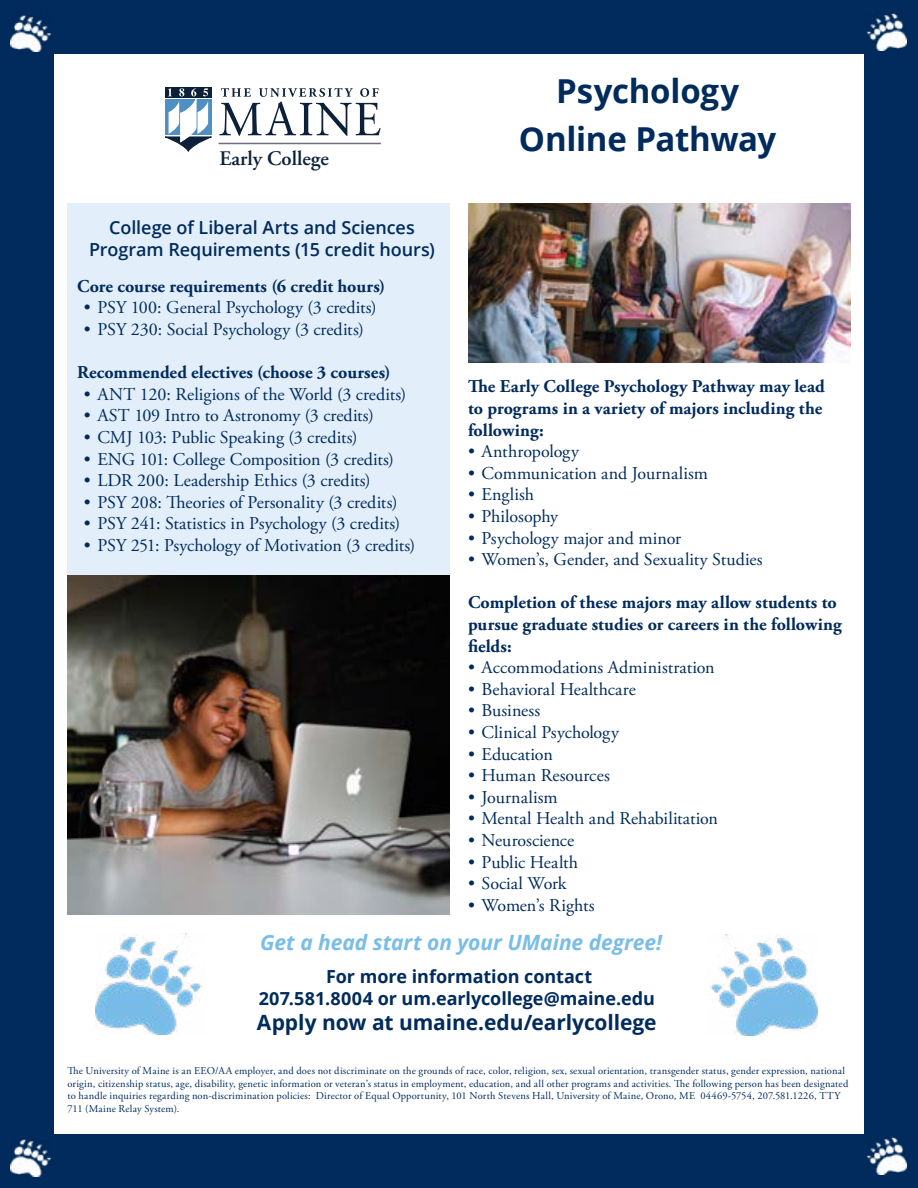
<style>
.page{position:relative;width:918px;height:1188px;background:#fff}
.page>*{position:absolute;margin:0;border:0;box-sizing:border-box;transform-origin:0 0}
.t1{font:700 33px/48px "Open Sans";letter-spacing:-.005em;color:#002b5c;text-align:center}
.t2{font:700 21px "Open Sans";letter-spacing:-.005em;color:#002b5c}
.t3{font:italic 700 21px "Open Sans";letter-spacing:-.005em;color:#79bde8}
.t4{font:600 20.7px "Adobe Garamond";color:#0c2039}
.t5{font:18px "Adobe Garamond Pro";color:#002b5c}
.t6{font:700 18px/21.6px "Adobe Garamond Pro";letter-spacing:.005em;color:#002b5c}
.t7{font:600 18px/21.6px "Open Sans";letter-spacing:-.005em;color:#002b5c;text-align:center}
.t8{font:700 18px/21.6px "Open Sans";letter-spacing:-.005em;color:#002b5c;text-align:center}
.t9{font:10.5px/12.6px "Adobe Garamond Pro";letter-spacing:.02em;color:#002b5c}
</style>
<div class="page">
<div style="left:0;top:1134px;width:918px;height:54px;background:#002b5c"></div>
<div style="left:0;top:0;width:54px;height:1188px;background:#002b5c"></div>
<div style="left:864px;top:0;width:54px;height:1188px;background:#002b5c"></div>
<div style="left:0;top:0;width:918px;height:54px;background:#002b5c"></div>
<img style="left:11px;top:14px;width:41px;height:38px">
<img style="left:11px;top:1138px;width:41px;height:38px">
<img style="left:866px;top:1137px;width:41px;height:37px">
<img style="left:866px;top:13px;width:41px;height:38px">
<img style="left:95px;top:934px;width:107px;height:101px">
<img style="left:710px;top:935px;width:107px;height:100px">
<div style="left:68px;top:203px;width:382px;height:708px;background:#e2eef9"></div>
<svg style="left:219px;top:88px;width:162px;height:48px"></svg>
<div style="left:165px;top:87px;width:46px;height:11px;background:#0c2039"></div>
<svg style="left:165px;top:88px;width:47px;height:63px"></svg>
<hr style="left:219px;top:143px;width:162px;height:1px;background:#6d6e80">
<img style="left:468px;top:203px;width:383px;height:160px">
<img style="left:68px;top:576px;width:382px;height:339px">
<p class="t4" style="left:219px;top:147px;width:111px">Early College</p>
<p class="t7" style="left:89px;top:217px;width:347px">College of Liberal Arts and Sciences<br>Program Requirements (15 credit hours)</p>
<p class="t6" style="left:77px;top:276px;width:310px">Core course requirements (6 credit hours)</p>
<p class="t5" style="left:84px;top:297px;width:294px">• PSY 100: General Psychology (3 credits)</p>
<p class="t5" style="left:84px;top:319px;width:281px">• PSY 230: Social Psychology (3 credits)</p>
<p class="t6" style="left:77px;top:362px;width:315px">Recommended electives (choose 3 courses)</p>
<p class="t5" style="left:84px;top:383px;width:324px">• ANT 120: Religions of the World (3 credits)</p>
<p class="t5" style="left:84px;top:405px;width:291px">• AST 109 Intro to Astronomy (3 credits)</p>
<p class="t5" style="left:84px;top:427px;width:275px">• CMJ 103: Public Speaking (3 credits)</p>
<p class="t5" style="left:84px;top:448px;width:312px">• ENG 101: College Composition (3 credits)</p>
<p class="t5" style="left:84px;top:470px;width:288px">• LDR 200: Leadership Ethics (3 credits)</p>
<p class="t5" style="left:84px;top:491px;width:315px">• PSY 208: Theories of Personality (3 credits)</p>
<p class="t5" style="left:84px;top:513px;width:318px">• PSY 241: Statistics in Psychology (3 credits)</p>
<p class="t5" style="left:84px;top:535px;width:333px">• PSY 251: Psychology of Motivation (3 credits)</p>
<h1 class="t1" style="left:519px;top:66px;width:259px">Psychology<br>Online Pathway</h1>
<p class="t6" style="left:468px;top:376px;width:358px">The Early College Psychology Pathway may lead to programs in a variety of majors including the following:</p>
<p class="t5" style="left:468px;top:441px;width:112px">• Anthropology</p>
<p class="t5" style="left:468px;top:462px;width:242px">• Communication and Journalism</p>
<p class="t5" style="left:468px;top:484px;width:68px">• English</p>
<p class="t5" style="left:468px;top:506px;width:92px">• Philosophy</p>
<p class="t5" style="left:468px;top:527px;width:215px">• Psychology major and minor</p>
<p class="t5" style="left:468px;top:549px;width:296px">• Women’s, Gender, and Sexuality Studies</p>
<p class="t6" style="left:468px;top:592px;width:375px">Completion of these majors may allow students to pursue graduate studies or careers in the following fields:</p>
<p class="t5" style="left:468px;top:657px;width:248px">• Accommodations Administration</p>
<p class="t5" style="left:468px;top:678px;width:169px">• Behavioral Healthcare</p>
<p class="t5" style="left:468px;top:700px;width:74px">• Business</p>
<p class="t5" style="left:468px;top:722px;width:152px">• Clinical Psychology</p>
<p class="t5" style="left:468px;top:743px;width:86px">• Education</p>
<p class="t5" style="left:468px;top:765px;width:143px">• Human Resources</p>
<p class="t5" style="left:468px;top:786px;width:91px">• Journalism</p>
<p class="t5" style="left:468px;top:808px;width:252px">• Mental Health and Rehabilitation</p>
<p class="t5" style="left:468px;top:830px;width:108px">• Neuroscience</p>
<p class="t5" style="left:468px;top:851px;width:112px">• Public Health</p>
<p class="t5" style="left:468px;top:873px;width:100px">• Social Work</p>
<p class="t5" style="left:468px;top:894px;width:128px">• Women’s Rights</p>
<p class="t3" style="left:260px;top:927px;width:404px">Get a head start on your UMaine degree!</p>
<p class="t8" style="left:259px;top:966px;width:398px">For more information contact<br>207.581.8004 or um.earlycollege@maine.edu</p>
<p class="t2" style="left:257px;top:1008px;width:401px">Apply now at umaine.edu/earlycollege</p>
<p class="t9" style="left:68px;top:1065px;width:782px">The University of Maine is an EEO/AA employer, and does not discriminate on the grounds of race, color, religion, sex, sexual orientation, transgender status, gender expression, national origin, citizenship status, age, disability, genetic information or veteran’s status in employment, education, and all other programs and activities. The following person has been designated to handle inquiries regarding non-discrimination policies: Director of Equal Opportunity, 101 North Stevens Hall, University of Maine, Orono, ME 04469-5754, 207.581.1226, TTY 711 (Maine Relay System).</p>
</div>
